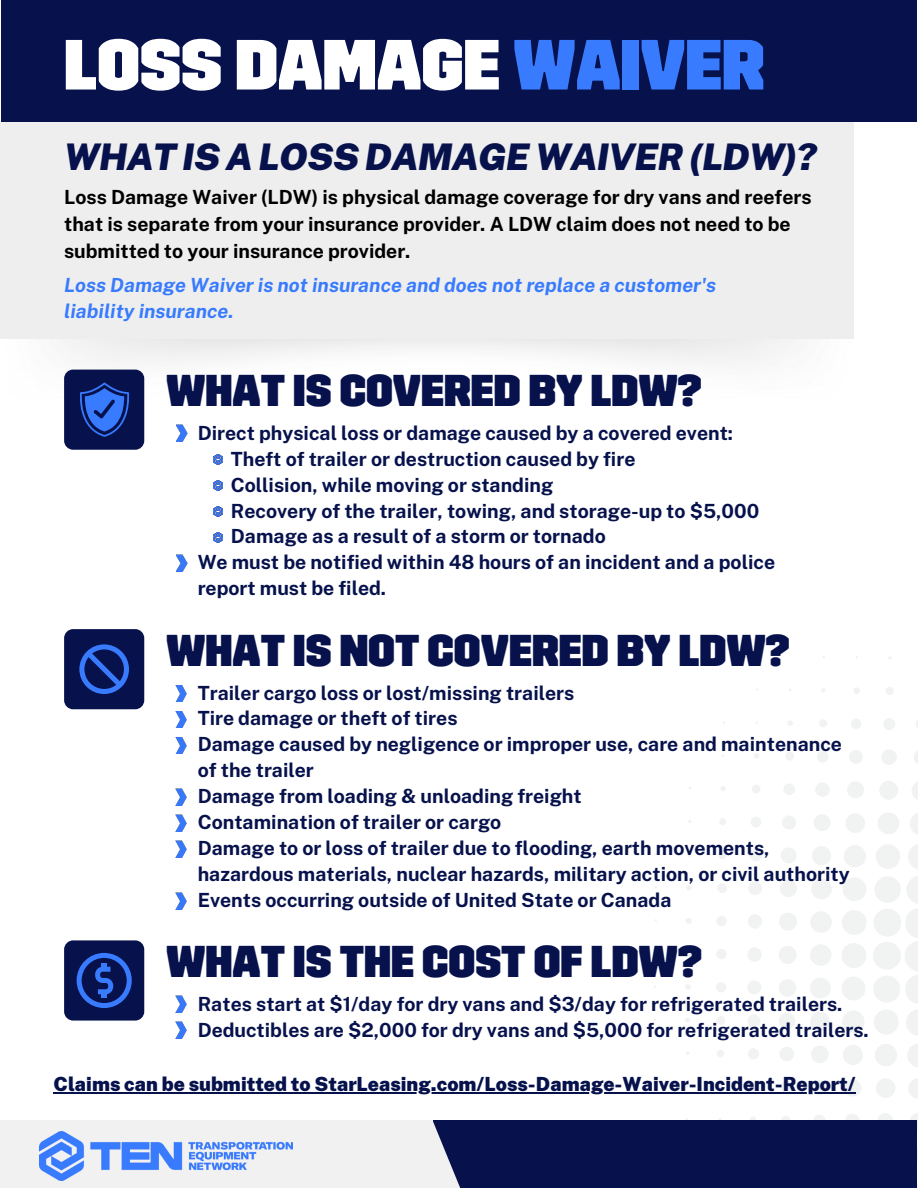
<style>
.page{position:relative;width:918px;height:1188px;background:#fff}
.page>*{position:absolute;margin:0;border:0;box-sizing:border-box;transform-origin:0 0}
.t1{font:70.8px "Trim Poster Hefty";color:#fff}
.t2{font:44.55px "Trim Poster Hefty";color:#07124d}
.t3{font:italic 900 36.75px "Public Sans";letter-spacing:-.02em;color:#07124d}
.t4{font:700 19.5px/25.8px "Public Sans";color:#07124d}
.t5{font:700 19.5px/27px "Public Sans";color:#000}
.t6{font:italic 700 19.5px/25.8px "Public Sans";color:#387bfe}
.t7{font:900 19.5px "Public Sans";color:#07124d}
.s1{color:#387bfe}
</style>
<div class="page">
<img style="left:64px;top:339px;width:730px;height:60px">
<div style="left:0;top:121px;width:854px;height:218px;background:#eee"></div>
<div style="left:1px;top:0;width:916px;height:121px;background:#07124d"></div>
<div style="left:64px;top:370px;width:80px;height:80px;background:#07124d;border-radius:9px"></div>
<svg style="left:80px;top:383px;width:49px;height:54px"></svg>
<svg style="left:909px;top:1078px;width:9px;height:21px"></svg>
<svg style="left:912px;top:782px;width:6px;height:18px"></svg>
<svg style="left:876px;top:1079px;width:19px;height:19px"></svg>
<svg style="left:880px;top:781px;width:18px;height:18px"></svg>
<svg style="left:779px;top:946px;width:17px;height:18px"></svg>
<svg style="left:779px;top:913px;width:18px;height:17px"></svg>
<svg style="left:843px;top:1079px;width:18px;height:17px"></svg>
<svg style="left:779px;top:979px;width:17px;height:17px"></svg>
<svg style="left:910px;top:1113px;width:8px;height:17px"></svg>
<svg style="left:780px;top:880px;width:17px;height:17px"></svg>
<svg style="left:810px;top:813px;width:108px;height:254px"></svg>
<svg style="left:847px;top:782px;width:17px;height:16px"></svg>
<svg style="left:914px;top:751px;width:4px;height:13px"></svg>
<svg style="left:779px;top:1013px;width:16px;height:16px"></svg>
<svg style="left:878px;top:1113px;width:15px;height:7px"></svg>
<svg style="left:781px;top:848px;width:15px;height:15px"></svg>
<svg style="left:882px;top:750px;width:15px;height:15px"></svg>
<svg style="left:812px;top:1080px;width:16px;height:15px"></svg>
<svg style="left:780px;top:1047px;width:14px;height:14px"></svg>
<svg style="left:815px;top:783px;width:15px;height:14px"></svg>
<svg style="left:846px;top:1114px;width:13px;height:6px"></svg>
<svg style="left:748px;top:948px;width:13px;height:13px"></svg>
<svg style="left:748px;top:915px;width:14px;height:13px"></svg>
<svg style="left:782px;top:816px;width:14px;height:13px"></svg>
<svg style="left:748px;top:981px;width:13px;height:13px"></svg>
<svg style="left:917px;top:1148px;width:1px;height:14px"></svg>
<svg style="left:849px;top:750px;width:14px;height:13px"></svg>
<svg style="left:749px;top:882px;width:13px;height:13px"></svg>
<svg style="left:748px;top:1015px;width:12px;height:12px"></svg>
<svg style="left:779px;top:1081px;width:15px;height:12px"></svg>
<svg style="left:750px;top:849px;width:12px;height:12px"></svg>
<svg style="left:814px;top:1115px;width:11px;height:5px"></svg>
<svg style="left:884px;top:718px;width:11px;height:12px"></svg>
<svg style="left:817px;top:751px;width:11px;height:11px"></svg>
<svg style="left:784px;top:784px;width:11px;height:11px"></svg>
<svg style="left:748px;top:1048px;width:11px;height:11px"></svg>
<svg style="left:751px;top:817px;width:10px;height:10px"></svg>
<svg style="left:717px;top:949px;width:9px;height:10px"></svg>
<svg style="left:851px;top:719px;width:10px;height:10px"></svg>
<svg style="left:717px;top:916px;width:10px;height:10px"></svg>
<svg style="left:716px;top:983px;width:10px;height:9px"></svg>
<svg style="left:717px;top:883px;width:10px;height:10px"></svg>
<svg style="left:781px;top:1115px;width:10px;height:11px"></svg>
<div style="left:748px;top:1082px;width:10px;height:10px;background:#f1f2f2;border-radius:4px"></div>
<div style="left:785px;top:751px;width:9px;height:10px;background:#f1f2f2;border-radius:4px"></div>
<div style="left:716px;top:1016px;width:10px;height:9px;background:#f1f2f2;border-radius:4px"></div>
<div style="left:718px;top:850px;width:9px;height:10px;background:#f1f2f2;border-radius:4px"></div>
<div style="left:752px;top:784px;width:9px;height:10px;background:#f1f2f2;border-radius:4px"></div>
<div style="left:819px;top:719px;width:9px;height:9px;background:#f1f2f2;border-radius:4px"></div>
<svg style="left:886px;top:687px;width:7px;height:8px"></svg>
<div style="left:716px;top:1049px;width:8px;height:9px;background:#f1f2f2;border-radius:3px"></div>
<div style="left:719px;top:818px;width:7px;height:7px;background:#f1f2f2;border-radius:50%"></div>
<div style="left:749px;top:1116px;width:7px;height:8px;background:#f1f2f2;border-radius:50%"></div>
<svg style="left:854px;top:688px;width:6px;height:6px"></svg>
<div style="left:685px;top:950px;width:7px;height:7px;background:#f1f2f2;border-radius:3px"></div>
<div style="left:685px;top:918px;width:7px;height:6px;background:#f1f2f2;border-radius:3px"></div>
<div style="left:717px;top:1083px;width:6px;height:7px;background:#f1f2f2;border-radius:50%"></div>
<div style="left:686px;top:884px;width:6px;height:7px;background:#f1f2f2;border-radius:50%"></div>
<svg style="left:686px;top:984px;width:5px;height:5px"></svg>
<svg style="left:754px;top:753px;width:5px;height:5px"></svg>
<svg style="left:788px;top:721px;width:5px;height:5px"></svg>
<svg style="left:685px;top:1018px;width:5px;height:4px"></svg>
<svg style="left:721px;top:786px;width:4px;height:5px"></svg>
<svg style="left:821px;top:688px;width:4px;height:4px"></svg>
<div style="left:64px;top:629px;width:80px;height:80px;background:#07124d;border-radius:9px"></div>
<svg style="left:79px;top:644px;width:50px;height:50px"></svg>
<div style="left:434px;top:1120px;width:483px;height:68px;background:#07124d"></div>
<div style="left:0;top:1120px;width:460px;height:68px;background:#f1f1f1"></div>
<div style="left:64px;top:940px;width:80px;height:81px;background:#07124d;border-radius:9px"></div>
<svg style="left:77px;top:953px;width:55px;height:55px"></svg>
<img style="left:176px;top:425px;width:12px;height:17px">
<img style="left:175px;top:685px;width:12px;height:17px">
<img style="left:175px;top:711px;width:12px;height:17px">
<img style="left:175px;top:737px;width:12px;height:17px">
<img style="left:175px;top:789px;width:12px;height:17px">
<img style="left:175px;top:815px;width:12px;height:17px">
<img style="left:175px;top:841px;width:12px;height:16px">
<img style="left:175px;top:892px;width:12px;height:17px">
<img style="left:175px;top:996px;width:12px;height:17px">
<img style="left:175px;top:1022px;width:12px;height:16px">
<img style="left:176px;top:555px;width:12px;height:17px">
<svg style="left:214px;top:454px;width:9px;height:10px"></svg>
<svg style="left:214px;top:480px;width:9px;height:11px"></svg>
<svg style="left:214px;top:506px;width:9px;height:10px"></svg>
<svg style="left:214px;top:532px;width:9px;height:10px"></svg>
<img style="left:39px;top:1131px;width:253px;height:50px">
<hr style="left:54px;top:1093px;width:802px;height:1px;background:#07124d">
<p class="t1" style="left:64px;top:36px;width:702px">LOSS DAMAGE <span class="s1">WAIVER</span></p>
<p class="t3" style="left:64px;top:135px;width:754px">WHAT IS A LOSS DAMAGE WAIVER (LDW)?</p>
<p class="t5" style="left:64px;top:184px;width:749px">Loss Damage Waiver (LDW) is physical damage coverage for dry vans and reefers that is separate from your insurance provider. A LDW claim does not need to be submitted to your insurance provider.</p>
<p class="t6" style="left:64px;top:272px;width:654px">Loss Damage Waiver is not insurance and does not replace a customer's liability insurance.</p>
<p class="t2" style="left:166px;top:373px;width:537px">WHAT IS COVERED BY LDW?</p>
<p class="t4" style="left:198px;top:420px;width:537px">Direct physical loss or damage caused by a covered event:</p>
<p class="t4" style="left:231px;top:446px;width:406px">Theft of trailer or destruction caused by fire</p>
<p class="t4" style="left:231px;top:472px;width:324px">Collision, while moving or standing</p>
<p class="t4" style="left:231px;top:498px;width:530px">Recovery of the trailer, towing, and storage-up to $5,000</p>
<h2 class="t4" style="left:231px;top:524px;width:376px">Damage as a result of a storm or tornado</h2>
<h3 class="t4" style="left:198px;top:549px;width:579px">We must be notified within 48 hours of an incident and a police report must be filed.</h3>
<p class="t2" style="left:166px;top:632px;width:625px">WHAT IS NOT COVERED BY LDW?</p>
<h2 class="t4" style="left:198px;top:680px;width:378px">Trailer cargo loss or lost/missing trailers</h2>
<p class="t4" style="left:198px;top:705px;width:261px">Tire damage or theft of tires</p>
<p class="t4" style="left:198px;top:731px;width:646px">Damage caused by negligence or improper use, care and maintenance of the trailer</p>
<p class="t4" style="left:198px;top:783px;width:386px">Damage from loading &amp; unloading freight</p>
<p class="t4" style="left:198px;top:809px;width:305px">Contamination of trailer or cargo</p>
<p class="t4" style="left:198px;top:835px;width:653px">Damage to or loss of trailer due to flooding, earth movements, hazardous materials, nuclear hazards, military action, or civil authority</p>
<p class="t4" style="left:198px;top:887px;width:475px">Events occurring outside of United State or Canada</p>
<p class="t2" style="left:166px;top:944px;width:537px">WHAT IS THE COST OF LDW?</p>
<p class="t4" style="left:198px;top:991px;width:646px">Rates start at $1/day for dry vans and $3/day for refrigerated trailers.</p>
<p class="t4" style="left:198px;top:1017px;width:673px">Deductibles are $2,000 for dry vans and $5,000 for refrigerated trailers.</p>
<p class="t7" style="left:54px;top:1073px;width:804px">Claims can be submitted to StarLeasing.com/Loss-Damage-Waiver-Incident-Report/</p>
</div>
